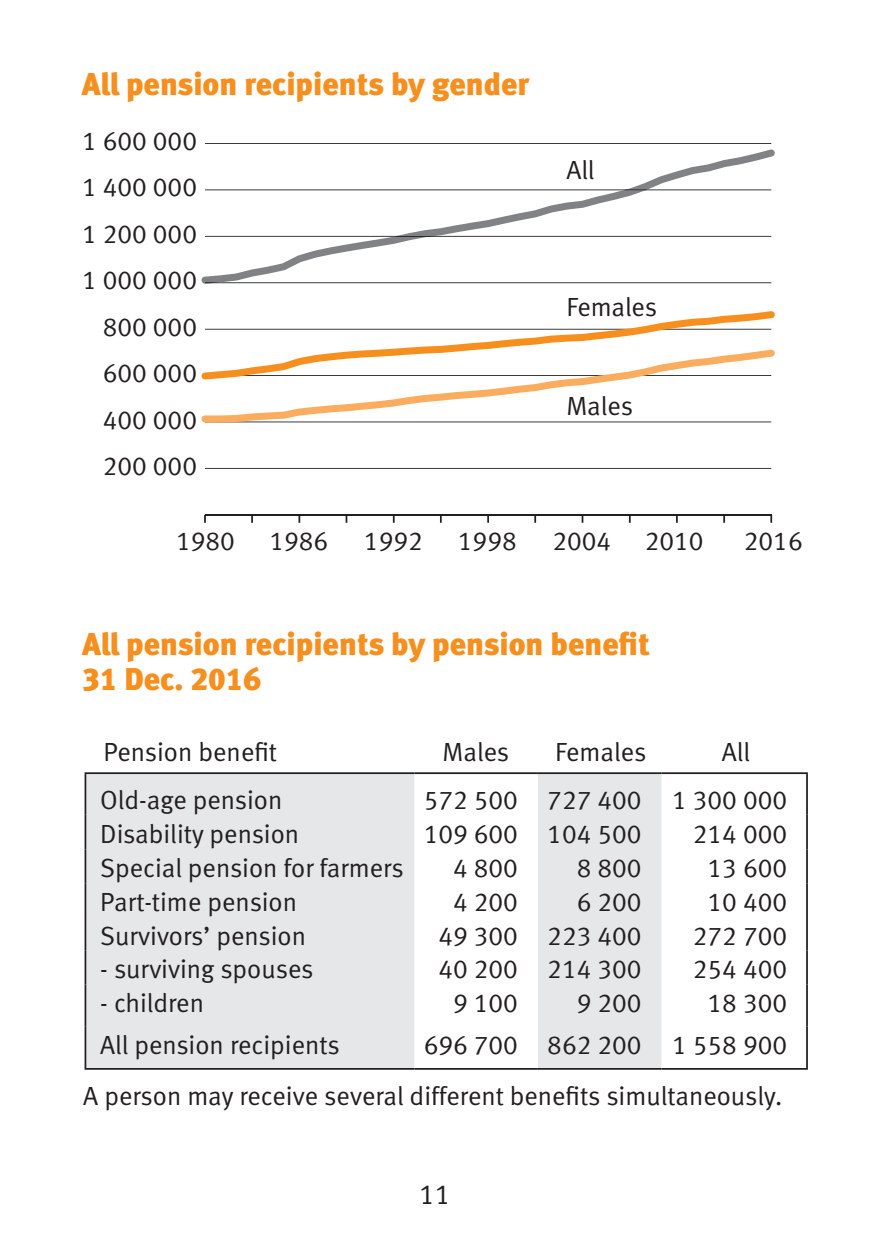
<style>
.page{position:relative;width:875px;height:1243px;background:#fff}
.page>*{position:absolute;margin:0;border:0;box-sizing:border-box;transform-origin:0 0}
.OTSIKKO{font:31.5px "Meta Black LF";color:#f68f1e}
.t1{font:28px "Meta Normal LF";color:#231f20}
.Taulukko{font:26.25px "Meta Normal LF";color:#231f20}
.Alahuomautus{font:26.25px/46.6px "Meta Normal LF";color:#231f20;text-align:right}
.Taulupää{font:26.25px "Meta Normal LF";letter-spacing:-.005em;color:#231f20}
</style>
<div class="page">
<svg style="left:86px;top:774px;width:575px;height:294px;fill:#e6e7e9"></svg>
<hr style="left:85px;top:772px;width:329px;height:2px;background:#231f20">
<hr style="left:85px;top:774px;width:1px;height:41px;background:#231f20">
<hr style="left:414px;top:772px;width:124px;height:2px;background:#231f20">
<hr style="left:538px;top:772px;width:123px;height:2px;background:#231f20">
<hr style="left:661px;top:772px;width:147px;height:2px;background:#231f20">
<hr style="left:806px;top:774px;width:2px;height:41px;background:#231f20">
<hr style="left:85px;top:815px;width:1px;height:35px;background:#231f20">
<hr style="left:806px;top:815px;width:2px;height:35px;background:#231f20">
<hr style="left:85px;top:850px;width:1px;height:33px;background:#231f20">
<hr style="left:806px;top:850px;width:2px;height:33px;background:#231f20">
<hr style="left:85px;top:883px;width:1px;height:34px;background:#231f20">
<hr style="left:806px;top:883px;width:2px;height:34px;background:#231f20">
<hr style="left:85px;top:917px;width:1px;height:34px;background:#231f20">
<hr style="left:806px;top:917px;width:2px;height:34px;background:#231f20">
<hr style="left:85px;top:951px;width:1px;height:33px;background:#231f20">
<hr style="left:806px;top:951px;width:2px;height:33px;background:#231f20">
<hr style="left:85px;top:984px;width:1px;height:42px;background:#231f20">
<hr style="left:806px;top:984px;width:2px;height:42px;background:#231f20">
<hr style="left:85px;top:1026px;width:1px;height:42px;background:#231f20">
<hr style="left:806px;top:1026px;width:2px;height:42px;background:#231f20">
<hr style="left:85px;top:1068px;width:329px;height:2px;background:#231f20">
<hr style="left:414px;top:1068px;width:124px;height:2px;background:#231f20">
<hr style="left:538px;top:1068px;width:123px;height:2px;background:#231f20">
<hr style="left:661px;top:1068px;width:147px;height:2px;background:#231f20">
<hr style="left:205px;top:468px;width:566px;height:1px;background:#231f20">
<hr style="left:205px;top:143px;width:566px;height:1px;background:#231f20">
<hr style="left:205px;top:514px;width:566px;height:2px;background:#231f20">
<svg style="left:204px;top:515px;width:2px;height:8px"></svg>
<svg style="left:251px;top:516px;width:2px;height:7px"></svg>
<svg style="left:298px;top:516px;width:2px;height:7px"></svg>
<svg style="left:345px;top:516px;width:2px;height:7px"></svg>
<svg style="left:440px;top:516px;width:2px;height:7px"></svg>
<svg style="left:487px;top:516px;width:2px;height:7px"></svg>
<svg style="left:534px;top:516px;width:2px;height:7px"></svg>
<svg style="left:581px;top:516px;width:2px;height:7px"></svg>
<svg style="left:723px;top:516px;width:2px;height:7px"></svg>
<svg style="left:770px;top:515px;width:2px;height:8px"></svg>
<svg style="left:201px;top:150px;width:574px;height:134px"></svg>
<svg style="left:205px;top:189px;width:442px;height:94px"></svg>
<svg style="left:201px;top:311px;width:574px;height:111px"></svg>
<p class="OTSIKKO" style="left:82px;top:65px;width:449px">All pension recipients by gender</p>
<p class="Alahuomautus" style="left:82px;top:117px;width:116px">1 600 000<br>1 400 000<br>1 200 000<br>1 000 000<br>800 000<br>600 000<br>400 000<br>200 000</p>
<p class="Alahuomautus" style="left:566px;top:147px;width:30px">All</p>
<p class="Alahuomautus" style="left:566px;top:283px;width:92px">Females</p>
<p class="Alahuomautus" style="left:566px;top:382px;width:68px">Males</p>
<p class="Alahuomautus" style="left:176px;top:517px;width:60px">1980</p>
<p class="Alahuomautus" style="left:269px;top:517px;width:60px">1986</p>
<p class="Alahuomautus" style="left:364px;top:517px;width:60px">1992</p>
<p class="Alahuomautus" style="left:458px;top:517px;width:60px">1998</p>
<p class="Alahuomautus" style="left:552px;top:517px;width:60px">2004</p>
<p class="Alahuomautus" style="left:644px;top:517px;width:60px">2010</p>
<p class="Alahuomautus" style="left:744px;top:517px;width:60px">2016</p>
<p class="OTSIKKO" style="left:82px;top:625px;width:569px">All pension recipients by pension benefit</p>
<p class="OTSIKKO" style="left:82px;top:660px;width:181px">31 Dec. 2016</p>
<p class="Taulupää" style="left:104px;top:737px;width:175px">Pension benefit</p>
<p class="Taulupää" style="left:442px;top:737px;width:68px">Males</p>
<p class="Taulupää" style="left:555px;top:737px;width:93px">Females</p>
<p class="Taulupää" style="left:722px;top:737px;width:30px">All</p>
<p class="Taulukko" style="left:100px;top:785px;width:184px">Old-age pension</p>
<p class="Taulukko" style="left:424px;top:785px;width:96px">572 500</p>
<p class="Taulukko" style="left:547px;top:785px;width:96px">727 400</p>
<p class="Taulukko" style="left:672px;top:785px;width:116px">1 300 000</p>
<p class="Taulukko" style="left:100px;top:818px;width:200px">Disability pension</p>
<p class="Taulukko" style="left:424px;top:818px;width:96px">109 600</p>
<p class="Taulukko" style="left:547px;top:818px;width:96px">104 500</p>
<p class="Taulukko" style="left:693px;top:818px;width:96px">214 000</p>
<p class="Taulukko" style="left:100px;top:853px;width:305px">Special pension for farmers</p>
<p class="Taulukko" style="left:453px;top:853px;width:66px">4 800</p>
<p class="Taulukko" style="left:576px;top:853px;width:66px">8 800</p>
<p class="Taulukko" style="left:707px;top:853px;width:81px">13 600</p>
<p class="Taulukko" style="left:100px;top:887px;width:198px">Part-time pension</p>
<p class="Taulukko" style="left:453px;top:887px;width:66px">4 200</p>
<p class="Taulukko" style="left:576px;top:887px;width:66px">6 200</p>
<p class="Taulukko" style="left:707px;top:887px;width:81px">10 400</p>
<p class="Taulukko" style="left:100px;top:920px;width:207px">Survivors’ pension</p>
<p class="Taulukko" style="left:438px;top:920px;width:81px">49 300</p>
<p class="Taulukko" style="left:547px;top:920px;width:96px">223 400</p>
<p class="Taulukko" style="left:693px;top:920px;width:96px">272 700</p>
<p class="Taulukko" style="left:100px;top:954px;width:215px">- surviving spouses</p>
<p class="Taulukko" style="left:438px;top:954px;width:81px">40 200</p>
<p class="Taulukko" style="left:547px;top:954px;width:96px">214 300</p>
<p class="Taulukko" style="left:693px;top:954px;width:96px">254 400</p>
<p class="Taulukko" style="left:100px;top:988px;width:105px">- children</p>
<p class="Taulukko" style="left:453px;top:988px;width:66px">9 100</p>
<p class="Taulukko" style="left:576px;top:988px;width:66px">9 200</p>
<p class="Taulukko" style="left:707px;top:988px;width:81px">18 300</p>
<p class="Taulukko" style="left:100px;top:1030px;width:241px">All pension recipients</p>
<p class="Taulukko" style="left:424px;top:1030px;width:96px">696 700</p>
<p class="Taulukko" style="left:547px;top:1030px;width:96px">862 200</p>
<p class="Taulukko" style="left:672px;top:1030px;width:116px">1 558 900</p>
<p class="Alahuomautus" style="left:83px;top:1073px;width:700px">A person may receive several different benefits simultaneously.</p>
<p class="t1" style="left:419px;top:1178px;width:33px">11</p>
</div>
